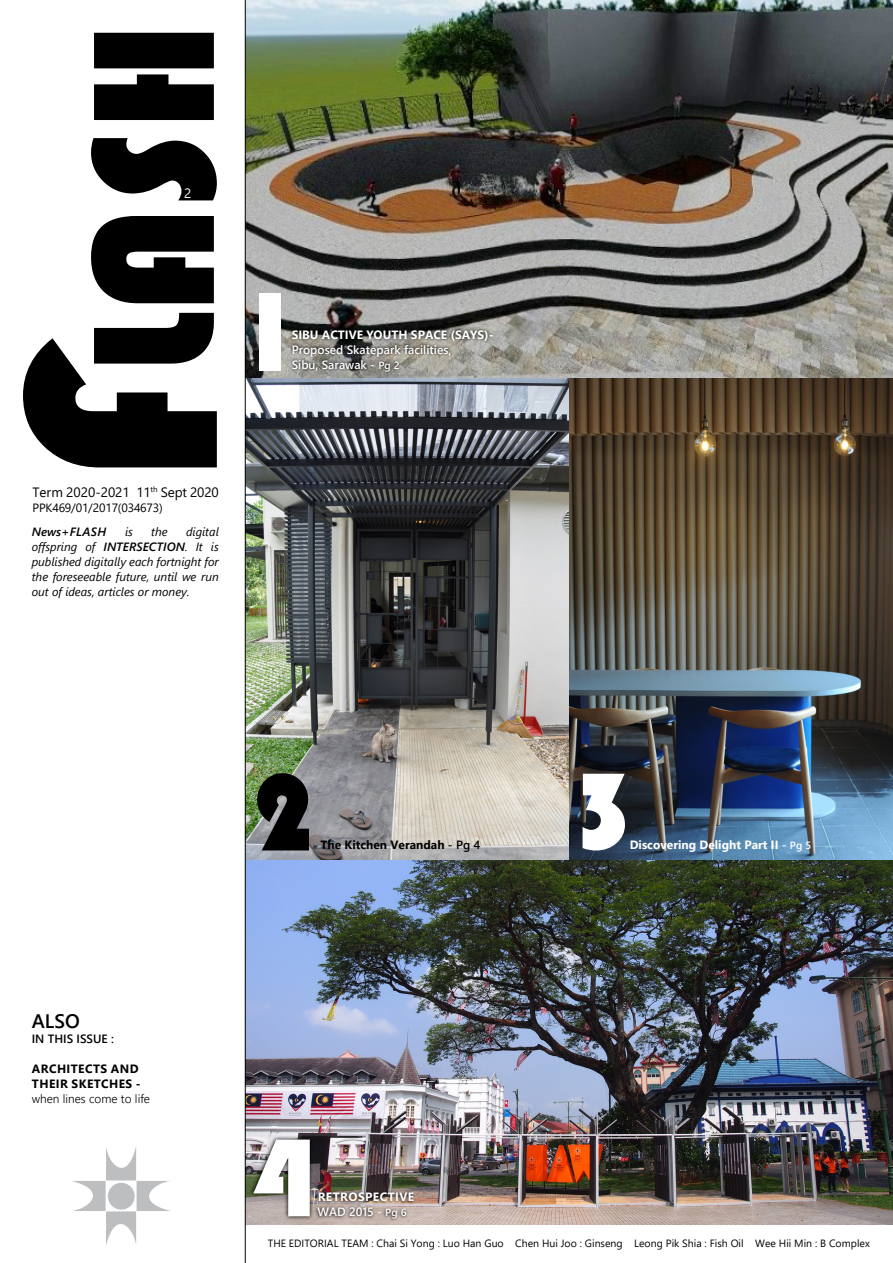
<style>
.page{position:relative;width:893px;height:1263px;background:#fff}
.page>*{position:absolute;margin:0;border:0;box-sizing:border-box;transform-origin:0 0}
.t1{font:600 19.5px "Segoe UI";color:#000}
.t2{font:13.5px "Segoe UI";color:#000}
.t3{font:13.5px "Segoe UI";color:#fff}
.t4{font:italic 12px/15px "Segoe UI";color:#000;text-align:justify}
.t5{font:700 12px "Segoe UI";color:#fff}
.t6{font:700 12px/15px "Segoe UI";letter-spacing:.035em;color:#000}
.t7{font:600 12px/15px "Segoe UI";color:#fff}
.t8{font:700 12px/15px "Segoe UI";letter-spacing:.035em;color:#fff}
.t9{font:12px "Segoe UI";letter-spacing:-.015em;color:#000}
.t10{font:300 12px "Segoe UI";color:#000}
.t11{font:600 12px "Segoe UI";color:#000}
.t12{font:italic 600 12px "Segoe UI";letter-spacing:.035em;color:#000}
.t13{font:10.5px "Segoe UI";color:#000}
.s1{font-weight:600}
.s2{font-size:10.5px}
.s3{font-weight:600;font-size:10.5px}
</style>
<div class="page">
<img style="left:246px;top:0;width:647px;height:1225px">
<svg style="left:72px;top:1147px;width:98px;height:98px"></svg>
<div style="left:108px;top:1183px;width:27px;height:26px;background:#bcbec0;border-radius:50%"></div>
<svg style="left:23px;top:33px;width:194px;height:434px"></svg>
<hr style="left:245px;top:0;width:1px;height:1263px;background:#000">
<div style="left:259px;top:293px;width:22px;height:77px;background:#fff"></div>
<svg style="left:257px;top:773px;width:52px;height:77px;background:#2a2c2a"></svg>
<svg style="left:583px;top:774px;width:42px;height:76px"></svg>
<svg style="left:249px;top:1135px;width:66px;height:86px"></svg>
<svg style="left:253px;top:1139px;width:57px;height:77px"></svg>
<svg style="left:289px;top:327px;width:207px;height:47px;background:#73726c"></svg>
<svg style="left:315px;top:1190px;width:102px;height:31px;background:#90817a"></svg>
<p class="t3" style="left:184px;top:181px;width:9px">2</p>
<p class="t2" style="left:33px;top:479px;width:188px">Term 2020-2021 11<sup>th</sup> Sept 2020</p>
<p class="t9" style="left:33px;top:496px;width:132px">PPK469/01/2017(034673)</p>
<p class="t12" style="left:32px;top:521px;width:76px">News+flash</p>
<p class="t4" style="left:125px;top:523px;width:9px">is</p>
<p class="t4" style="left:151px;top:523px;width:18px">the</p>
<p class="t4" style="left:32px;top:523px;width:188px;text-indent:154px">digital offspring of <span class="s1">INTERSECTION</span>. It is published digitally each fortnight for the foreseeable future, until we run out of ideas, articles or money.</p>
<p class="t5" style="left:292px;top:323px;width:203px">SI BU ACTIVE YOUTH SPACE (SAYS)-</p>
<p class="t7" style="left:292px;top:341px;width:161px">Proposed Skatepark facilities,<br>Sibu, Sarawak - <span class="s2">Pg 2</span></p>
<h1 class="t1" style="left:32px;top:1003px;width:49px">ALSO</h1>
<p class="t11" style="left:32px;top:1028px;width:84px">IN THIS ISSUE :</p>
<p class="t6" style="left:32px;top:1061px;width:110px">ARCHITECTS AND<br>THEIR SKETCHES -</p>
<p class="t10" style="left:32px;top:1088px;width:120px">when lines come to life</p>
<p class="t6" style="left:320px;top:836px;width:161px">THE KITCHEN VERANDAH <span class="s1">- Pg 4</span></p>
<p class="t5" style="left:630px;top:833px;width:183px">DISCOVERING DELIGHT PART II <span class="s1">-</span> <span class="s3">Pg 5</span></p>
<p class="t8" style="left:317px;top:1189px;width:98px">RETROSPECTIVE<br><span class="s1">WAD 2015 -</span> <span class="s3">Pg 6</span></p>
<p class="t13" style="left:268px;top:1233px;width:603px">THE EDITORIAL TEAM : Chai Si Yong : Luo Han Guo Chen Hui Joo : Ginseng Leong Pik Shia : Fish Oil Wee Hii Min : B Complex</p>
</div>
